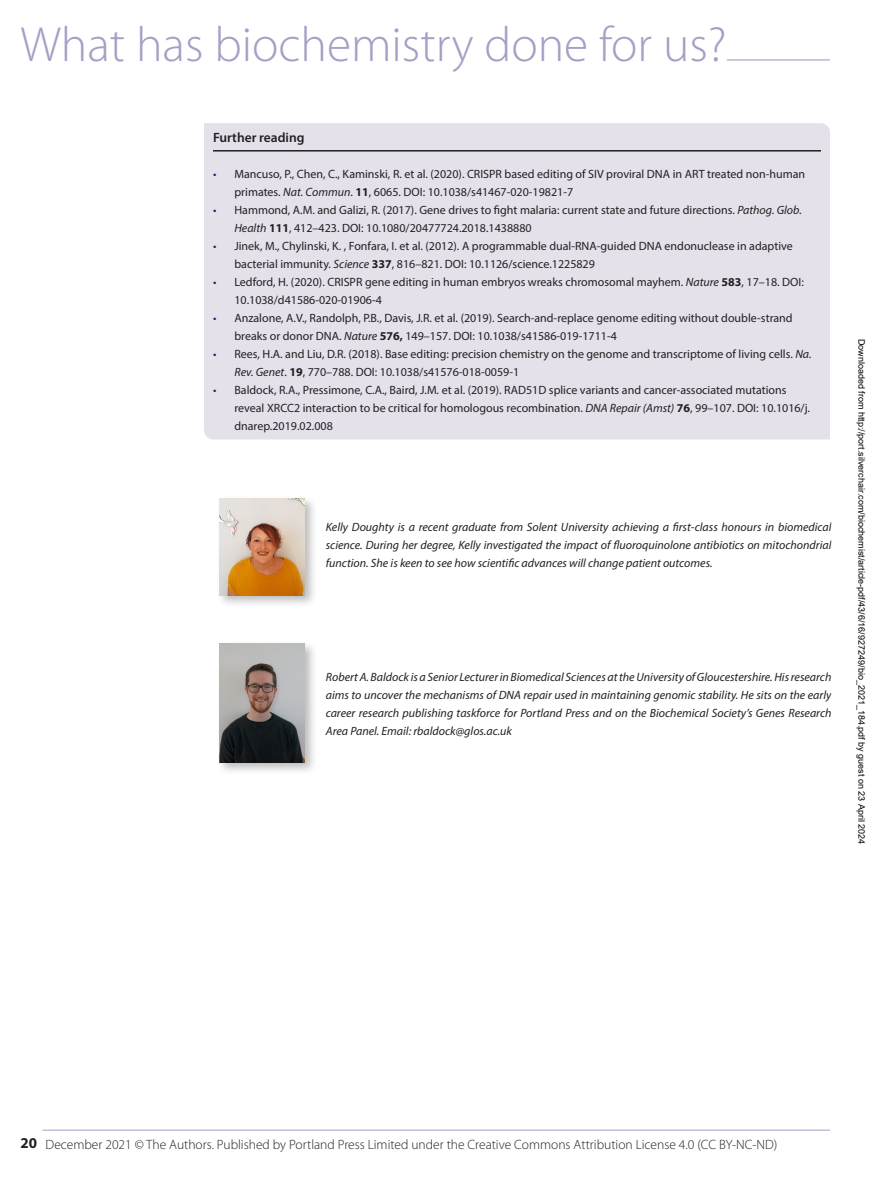
<style>
.page{position:relative;width:893px;height:1183px;background:#fff}
.page>*{position:absolute;margin:0;border:0;box-sizing:border-box;transform-origin:0 0}
.t1{font:300 49.5px "Myriad Pro";color:#a4a0c6}
.t2{font:300 13.5px "Myriad Pro";color:#231f20}
.t3{font:600 13.5px "Myriad Pro";color:#231f20}
.t4{font:12px/18px "Myriad Pro";color:#231f20}
.t5{font:italic 12px/18px "Myriad Pro";color:#231f20;text-align:justify}
.t6{font:9px "Arial";color:#000}
.s1{color:#221f72}
.s2{font-style:italic}
.s3{font-weight:700}
.s4{font-weight:700;font-size:15px}
</style>
<div class="page">
<hr style="left:43px;top:1129px;width:787px;height:1px;background:#a4a0c6">
<hr style="left:727px;top:59px;width:103px;height:1px;background:#a4a0c6">
<div style="left:204px;top:123px;width:626px;height:316px;background:#e4e1eb"></div>
<hr style="left:213px;top:150px;width:608px;height:1px;background:#231f20">
<div style="left:216px;top:494px;width:101px;height:114px;background:#231f20;opacity:.3"></div>
<img style="left:220px;top:498px;width:85px;height:97px">
<div style="left:216px;top:639px;width:101px;height:136px;background:#231f20;opacity:.3"></div>
<img style="left:220px;top:643px;width:85px;height:119px">
<h1 class="t1" style="left:20px;top:14px;width:708px">What has biochemistry done for us?</h1>
<p class="t3" style="left:213px;top:129px;width:93px">Further reading</p>
<p class="t4" style="left:234px;top:165px;width:572px;text-indent:-21px"><span class="s1">•</span> Mancuso, P., Chen, C., Kaminski, R. et al. (2020). CRISPR based editing of SIV proviral DNA in ART treated non-human primates. <span class="s2">Nat. Commun</span>. <span class="s3">11</span>, 6065. DOI: 10.1038/s41467-020-19821-7</p>
<p class="t4" style="left:234px;top:201px;width:569px;text-indent:-21px"><span class="s1">•</span> Hammond, A.M. and Galizi, R. (2017). Gene drives to fight malaria: current state and future directions. <span class="s2">Pathog. Glob.<br>Health</span> <span class="s3">111</span>, 412–423. DOI: 10.1080/20477724.2018.1438880</p>
<p class="t4" style="left:234px;top:237px;width:560px;text-indent:-21px"><span class="s1">•</span> Jinek, M., Chylinski, K. , Fonfara, I. et al. (2012). A programmable dual-RNA-guided DNA endonuclease in adaptive bacterial immunity. <span class="s2">Science</span> <span class="s3">337</span>, 816–821. DOI: 10.1126/science.1225829</p>
<p class="t4" style="left:234px;top:273px;width:571px;text-indent:-21px"><span class="s1">•</span> Ledford, H. (2020). CRISPR gene editing in human embryos wreaks chromosomal mayhem. <span class="s2">Nature</span> <span class="s3">583</span>, 17–18. DOI:<br>10.1038/d41586-020-01906-4</p>
<p class="t4" style="left:234px;top:309px;width:560px;text-indent:-21px"><span class="s1">•</span> Anzalone, A.V., Randolph, P.B., Davis, J.R. et al. (2019). Search-and-replace genome editing without double-strand breaks or donor DNA. <span class="s2">Nature</span> <span class="s3">576,</span> 149–157. DOI: 10.1038/s41586-019-1711-4</p>
<p class="t4" style="left:234px;top:345px;width:579px;text-indent:-21px"><span class="s1">•</span> Rees, H.A. and Liu, D.R. (2018). Base editing: precision chemistry on the genome and transcriptome of living cells. <span class="s2">Na.<br>Rev. Genet</span>. <span class="s3">19</span>, 770–788. DOI: 10.1038/s41576-018-0059-1</p>
<p class="t4" style="left:234px;top:381px;width:577px;text-indent:-21px"><span class="s1">•</span> Baldock, R.A., Pressimone, C.A., Baird, J.M. et al. (2019). RAD51D splice variants and cancer-associated mutations reveal XRCC2 interaction to be critical for homologous recombination. <span class="s2">DNA Repair (Amst)</span> <span class="s3">76</span>, 99–107. DOI: 10.1016/j. dnarep.2019.02.008</p>
<p class="t5" style="left:326px;top:517px;width:507px">Kelly Doughty is a recent graduate from Solent University achieving a first-class honours in biomedical science. During her degree, Kelly investigated the impact of fluoroquinolone antibiotics on mitochondrial function. She is keen to see how scientific advances will change patient outcomes.</p>
<p class="t5" style="left:326px;top:667px;width:507px">Robert A. Baldock is a Senior Lecturer in Biomedical Sciences at the University of Gloucestershire. His research aims to uncover the mechanisms of DNA repair used in maintaining genomic stability. He sits on the early career research publishing taskforce for Portland Press and on the Biochemical Society’s Genes Research Area Panel. Email: rbaldock@glos.ac.uk</p>
<p class="t6" style="left:865px;top:339px;width:506px;rotate:90deg">Downloaded from http://port.silverchair.com/biochemist/article-pdf/43/6/16/927249/bio_2021_184.pdf by guest on 23 April 2024</p>
<p class="t2" style="left:20px;top:1135px;width:758px"><span class="s4">20</span> December 2021 © The Authors. Published by Portland Press Limited under the Creative Commons Attribution License 4.0 (CC BY-NC-ND)</p>
</div>
